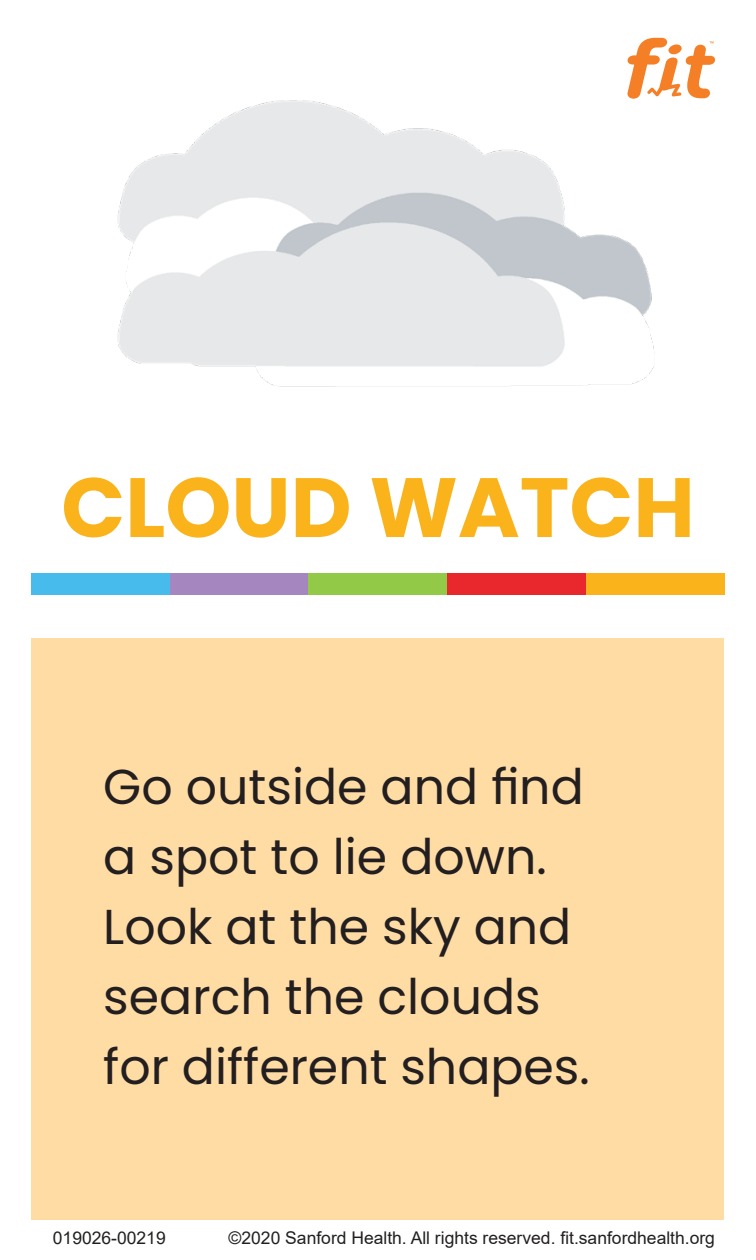
<style>
.page{position:relative;width:756px;height:1260px;background:#fff}
.page>*{position:absolute;margin:0;border:0;box-sizing:border-box;transform-origin:0 0}
.t1{font:700 84px "Poppins";color:#fbb31b}
.t2{font:49px/70px "Poppins";color:#231f20}
.t3{font:17.5px "Arial";color:#231f20}
</style>
<div class="page">
<div style="left:32px;top:638px;width:692px;height:582px;background:#fedca4"></div>
<div style="left:32px;top:573px;width:138px;height:22px;background:#47bbeb"></div>
<div style="left:170px;top:573px;width:139px;height:22px;background:#a586be"></div>
<div style="left:309px;top:573px;width:138px;height:22px;background:#92c947"></div>
<div style="left:447px;top:573px;width:139px;height:22px;background:#e9282d"></div>
<div style="left:586px;top:573px;width:138px;height:22px;background:#fbb31b"></div>
<img style="left:117px;top:100px;width:538px;height:287px">
<svg style="left:627px;top:38px;width:88px;height:61px"></svg>
<p class="t1" style="left:61px;top:459px;width:635px">CLOUD WATCH</p>
<p class="t2" style="left:103px;top:752px;width:488px">Go outside and find a spot to lie down.<br>Look at the sky and search the clouds for different shapes.</p>
<p class="t3" style="left:53px;top:1226px;width:114px">019026-00219</p>
<p class="t3" style="left:229px;top:1226px;width:488px">©2020 Sanford Health. All rights reserved. fit.sanfordhealth.org</p>
</div>
